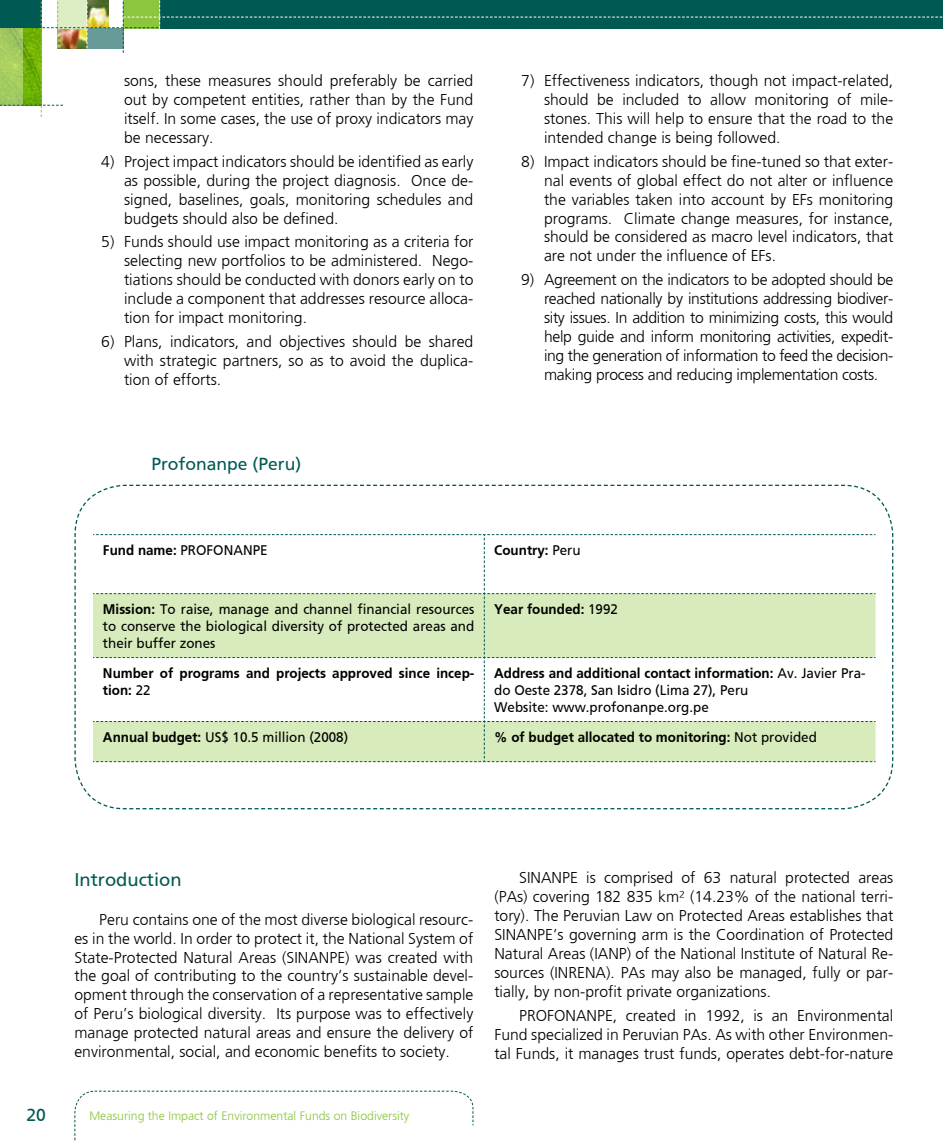
<style>
.page{position:relative;width:943px;height:1141px;background:#fff}
.page>*{position:absolute;margin:0;border:0;box-sizing:border-box;transform-origin:0 0}
.t1{font:18.38px "Frutiger FC";color:#005953}
.t2{font:17.5px "Frutiger FC";color:#005953}
.t3{font:300 15.75px/18.9px "Frutiger FC";color:#000;text-align:justify}
.t4{font:14px/16.8px "Frutiger FC";color:#000;text-align:justify;scale:.96 1}
.t5{font:700 14px/16.8px "Frutiger FC";color:#000;scale:.96 1}
.t6{font:300 12.25px "Frutiger FC";color:#8cc63f}
.s1{font-weight:700}
.s2{font-weight:400}
</style>
<div class="page">
<svg style="left:74px;top:1090px;width:400px;height:51px"></svg>
<svg style="left:0;top:0;width:943px;height:117px"></svg>
<svg style="left:74px;top:484px;width:820px;height:326px"></svg>
<p class="t3" style="left:124px;top:71px;width:351px">sons, these measures should preferably be carried out by competent entities, rather than by the Fund itself. In some cases, the use of proxy indicators may be necessary.</p>
<p class="t3" style="left:124px;top:152px;width:351px;text-indent:-23px">4) Project impact indicators should be identified as early as possible, during the project diagnosis. Once de&shy;signed, baselines, goals, monitoring schedules and budgets should also be defined.</p>
<p class="t3" style="left:124px;top:232px;width:351px;text-indent:-23px">5) Funds should use impact monitoring as a criteria for selecting new portfolios to be administered. Nego&shy;tiations should be conducted with donors early on to include a component that addresses resource alloca&shy;tion for impact monitoring.</p>
<p class="t3" style="left:124px;top:332px;width:351px;text-indent:-23px">6) Plans, indicators, and objectives should be shared with strategic partners, so as to avoid the duplica&shy;tion of efforts.</p>
<p class="t2" style="left:151px;top:453px;width:151px">Profonanpe (Peru)</p>
<p class="t3" style="left:544px;top:71px;width:351px;text-indent:-23px">7) Effectiveness indicators, though not impact-related, should be included to allow monitoring of mile&shy;stones. This will help to ensure that the road to the intended change is being followed.</p>
<p class="t3" style="left:544px;top:152px;width:351px;text-indent:-23px">8) Impact indicators should be fine-tuned so that exter&shy;nal events of global effect do not alter or influence the variables taken into account by EFs monitoring programs. Climate change measures, for instance, should be considered as macro level indicators, that are not under the influence of EFs.</p>
<p class="t3" style="left:544px;top:270px;width:351px;text-indent:-23px">9) Agreement on the indicators to be adopted should be reached nationally by institutions addressing biodiver&shy;sity issues. In addition to minimizing costs, this would help guide and inform monitoring activities, expedit&shy;ing the generation of information to feed the decision&shy;making process and reducing implementation costs.</p>
<p class="t4" style="left:103px;top:542px;width:173px"><span class="s1">Fund name:</span> PROFONANPE</p>
<p class="t5" style="left:494px;top:542px;width:92px">Country: <span class="s2">Peru</span></p>
<p class="t4" style="left:103px;top:601px;width:388px"><span class="s1">Mission:</span> To raise, manage and channel financial resources to conserve the biological diversity of protected areas and their buffer zones</p>
<p class="t5" style="left:494px;top:601px;width:130px">Year founded: <span class="s2">1992</span></p>
<p class="t5" style="left:103px;top:664px;width:388px">Number of programs and projects approved since incep&shy;tion: <span class="s2">22</span></p>
<p class="t4" style="left:494px;top:665px;width:388px;text-align:left"><span class="s1">Address and additional contact information:</span> Av. Javier Pra&shy;do Oeste 2378, San Isidro (Lima 27), Peru<br>Website: www.profonanpe.org.pe</p>
<p class="t4" style="left:103px;top:728px;width:257px"><span class="s1">Annual budget:</span> US$ 10.5 million (2008)</p>
<p class="t5" style="left:494px;top:728px;width:337px">% of budget allocated to monitoring: <span class="s2">Not provided</span></p>
<p class="t1" style="left:74px;top:869px;width:109px">Introduction</p>
<p class="t3" style="left:74px;top:910px;width:400px;text-indent:25px">Peru contains one of the most diverse biological resourc&shy;es in the world. In order to protect it, the National System of State-Protected Natural Areas (SINANPE) was created with the goal of contributing to the country’s sustainable devel&shy;opment through the conservation of a representative sample of Peru’s biological diversity. Its purpose was to effectively manage protected natural areas and ensure the delivery of environmental, social, and economic benefits to society.</p>
<p class="t2" style="left:26px;top:1104px;width:21px">20</p>
<p class="t6" style="left:89px;top:1109px;width:321px">Measuring the Impact of Environmental Funds on Biodiversity</p>
<p class="t3" style="left:494px;top:868px;width:400px;text-indent:25px">SINANPE is comprised of 63 natural protected areas (PAs) covering 182 835 km² (14.23% of the national terri&shy;tory). The Peruvian Law on Protected Areas establishes that SINANPE’s governing arm is the Coordination of Protected Natural Areas (IANP) of the National Institute of Natural Re&shy;sources (INRENA). PAs may also be managed, fully or par&shy;tially, by non-profit private organizations.</p>
<p class="t3" style="left:494px;top:1006px;width:400px;text-indent:25px">PROFONANPE, created in 1992, is an Environmental Fund specialized in Peruvian PAs. As with other Environmen&shy;tal Funds, it manages trust funds, operates debt-for-nature</p>
</div>
